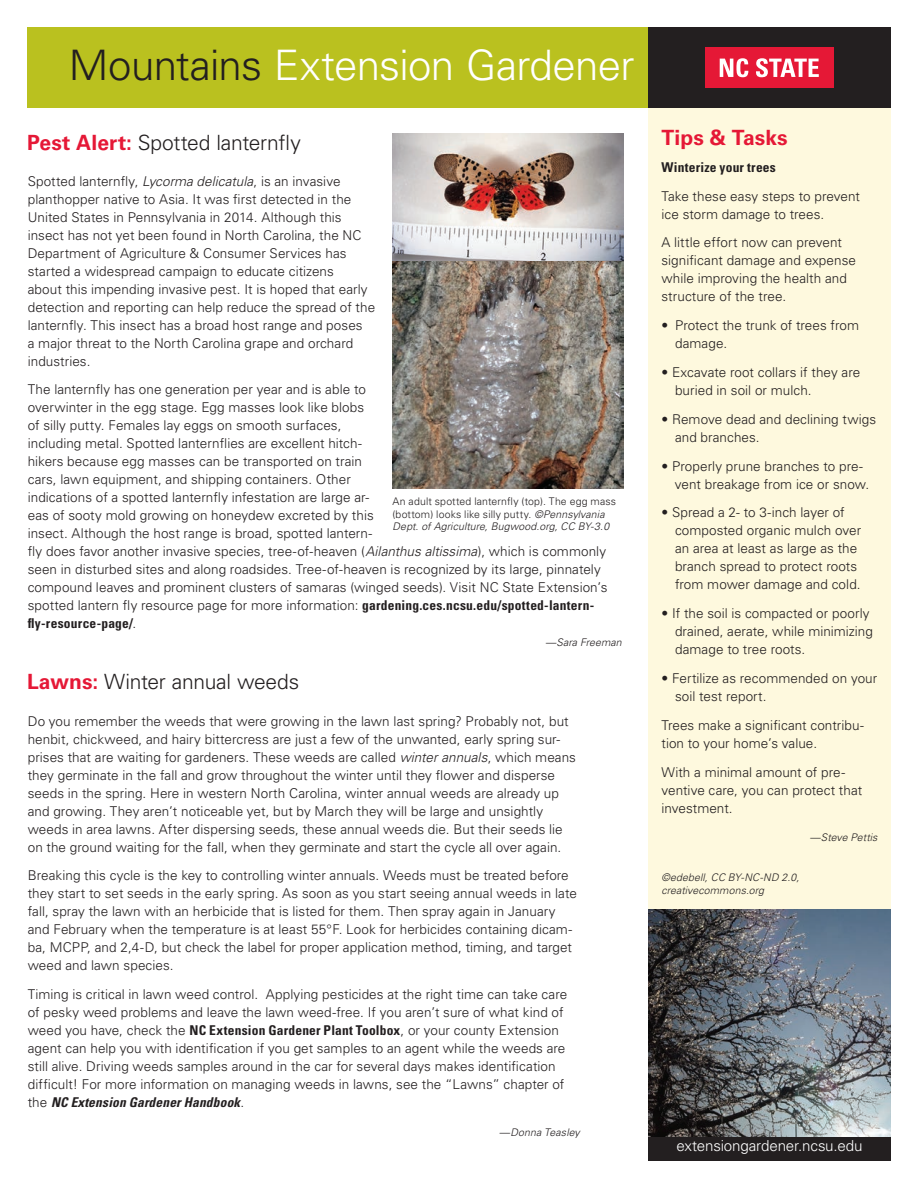
<style>
.page{position:relative;width:918px;height:1188px;background:#fff}
.page>*{position:absolute;margin:0;border:0;box-sizing:border-box;transform-origin:0 0}
.t1{font:300 42px "Univers LT Std";letter-spacing:-.015em;color:#fff}
.Section_Head_2015{font:300 21px "Univers LT Std";letter-spacing:-.01em;color:#231f20}
.t2{font:700 21px "Univers LT Std";letter-spacing:.005em;color:#e51836}
.t3{font:300 15.15px "Univers LT Std";letter-spacing:-.01em;color:#fff}
._2015_Body_Text{font:300 13.5px/18px "Univers LT Std";letter-spacing:.005em;color:#231f20}
._2015_Tips{font:300 13.5px/18px "Univers LT Std";letter-spacing:.005em;color:#231f20}
._2015_Body_Text-2{font:700 condensed 13.5px "Univers LT Std";letter-spacing:.015em;color:#231f20}
._2015_Byline{font:300 10.5px/12.6px "Univers LT Std";letter-spacing:.015em;color:#231f20}
._2015_Body_Text-3{font:italic 300 10.5px/12.6px "Univers LT Std";letter-spacing:.015em;color:#231f20}
._2015_Byline-2{font:italic 300 10.5px "Univers LT Std";letter-spacing:.01em;color:#231f20}
.s1{color:#231f20}
.s2{font-weight:700;color:#e51836}
.s3{font-style:italic}
.s4{font-weight:700;font-stretch:condensed}
.s5{font-weight:700;font-style:italic;font-stretch:condensed}
</style>
<div class="page">
<div style="left:27px;top:27px;width:621px;height:81px;background:#bac11f"></div>
<div style="left:648px;top:27px;width:243px;height:81px;background:#231f20"></div>
<div style="left:705px;top:48px;width:129px;height:40px;background:#e51836"></div>
<svg style="left:720px;top:58px;width:28px;height:19px"></svg>
<svg style="left:756px;top:58px;width:63px;height:19px"></svg>
<div style="left:648px;top:1127px;width:243px;height:34px;background:#231f20"></div>
<div style="left:648px;top:108px;width:243px;height:1027px;background:#fef9de"></div>
<img style="left:648px;top:909px;width:243px;height:227px">
<img style="left:393px;top:134px;width:231px;height:354px">
<p class="t1" style="left:69px;top:40px;width:567px"><span class="s1">Mountains</span> Extension Gardener</p>
<p class="Section_Head_2015" style="left:27px;top:130px;width:275px"><span class="s2">Pest Alert:</span> Spotted lanternfly</p>
<p class="_2015_Body_Text" style="left:28px;top:172px;width:349px">Spotted lanternfly, <span class="s3">Lycorma delicatula</span>, is an invasive planthopper native to Asia. It was first detected in the United States in Pennsylvania in 2014. Although this insect has not yet been found in North Carolina, the NC Department of Agriculture &amp; Consumer Services has started a widespread campaign to educate citizens<br>about this impending invasive pest. It is hoped that early detection and reporting can help reduce the spread of the lanternfly. This insect has a broad host range and poses<br>a major threat to the North Carolina grape and orchard industries.</p>
<p class="_2015_Body_Text" style="left:28px;top:381px;width:581px">The lanternfly has one generation per year and is able to<br>overwinter in the egg stage. Egg masses look like blobs<br>of silly putty. Females lay eggs on smooth surfaces,<br>including metal. Spotted lanternflies are excellent hitch-<br>hikers because egg masses can be transported on train<br>cars, lawn equipment, and shipping containers. Other<br>indications of a spotted lanternfly infestation are large ar-<br>eas of sooty mold growing on honeydew excreted by this<br>insect. Although the host range is broad, spotted lantern-<br>fly does favor another invasive species, tree-of-heaven (<span class="s3">Ailanthus altissima</span>), which is commonly seen in disturbed sites and along roadsides. Tree-of-heaven is recognized by its large, pinnately compound leaves and prominent clusters of samaras (winged seeds). Visit NC State Extension’s spotted lantern fly resource page for more information: <span class="s4">gardening.ces.ncsu.edu/spotted-lantern&shy;fly-resource-page/</span>.</p>
<p class="_2015_Byline-2" style="left:545px;top:636px;width:78px">—Sara Freeman</p>
<p class="_2015_Byline" style="left:393px;top:495px;width:225px">An adult spotted lanternfly (top). The egg mass (bottom) looks like silly putty. <span class="s3">©Pennsylvania<br>Dept. of Agriculture, Bugwood.org, CC BY-3.0</span></p>
<p class="Section_Head_2015" style="left:27px;top:669px;width:274px"><span class="s2">Lawns:</span> Winter annual weeds</p>
<p class="_2015_Body_Text" style="left:28px;top:712px;width:550px">Do you remember the weeds that were growing in the lawn last spring? Probably not, but henbit, chickweed, and hairy bittercress are just a few of the unwanted, early spring sur&shy;prises that are waiting for gardeners. These weeds are called <span class="s3">winter annuals</span>, which means they germinate in the fall and grow throughout the winter until they flower and disperse seeds in the spring. Here in western North Carolina, winter annual weeds are already up and growing. They aren’t noticeable yet, but by March they will be large and unsightly weeds in area lawns. After dispersing seeds, these annual weeds die. But their seeds lie on the ground waiting for the fall, when they germinate and start the cycle all over again.</p>
<p class="_2015_Body_Text" style="left:28px;top:867px;width:551px">Breaking this cycle is the key to controlling winter annuals. Weeds must be treated before they start to set seeds in the early spring. As soon as you start seeing annual weeds in late fall, spray the lawn with an herbicide that is listed for them. Then spray again in January and February when the temperature is at least 55°F. Look for herbicides containing dicam&shy;ba, MCPP, and 2,4-D, but check the label for proper application method, timing, and target weed and lawn species.</p>
<p class="_2015_Body_Text" style="left:28px;top:985px;width:541px">Timing is critical in lawn weed control. Applying pesticides at the right time can take care of pesky weed problems and leave the lawn weed-free. If you aren’t sure of what kind of weed you have, check the <span class="s4">NC Extension Gardener Plant Toolbox</span>, or your county Extension agent can help you with identification if you get samples to an agent while the weeds are still alive. Driving weeds samples around in the car for several days makes identification difficult! For more information on managing weeds in lawns, see the “Lawns” chapter of the <span class="s5">NC Extension Gardener Handbook</span>.</p>
<p class="_2015_Byline-2" style="left:499px;top:1126px;width:82px">—Donna Teasley</p>
<p class="t2" style="left:662px;top:125px;width:128px">Tips &amp; Tasks</p>
<p class="_2015_Body_Text-2" style="left:662px;top:159px;width:116px">Winterize your trees</p>
<p class="_2015_Body_Text" style="left:662px;top:187px;width:200px">Take these easy steps to prevent ice storm damage to trees.</p>
<p class="_2015_Body_Text" style="left:662px;top:234px;width:196px">A little effort now can prevent significant damage and expense while improving the health and structure of the tree.</p>
<p class="_2015_Tips" style="left:675px;top:316px;width:186px;text-indent:-14px">• Protect the trunk of trees from damage.</p>
<p class="_2015_Tips" style="left:675px;top:363px;width:187px;text-indent:-14px">• Excavate root collars if they are buried in soil or mulch.</p>
<p class="_2015_Tips" style="left:675px;top:410px;width:203px;text-indent:-14px">• Remove dead and declining twigs and branches.</p>
<p class="_2015_Tips" style="left:675px;top:457px;width:196px;text-indent:-13px">• Properly prune branches to pre&shy;vent breakage from ice or snow.</p>
<p class="_2015_Tips" style="left:675px;top:504px;width:188px;text-indent:-14px">• Spread a 2- to 3-inch layer of composted organic mulch over an area at least as large as the branch spread to protect roots from mower damage and cold.</p>
<p class="_2015_Tips" style="left:675px;top:604px;width:199px;text-indent:-14px">• If the soil is compacted or poorly drained, aerate, while minimizing damage to tree roots.</p>
<p class="_2015_Tips" style="left:675px;top:669px;width:204px;text-indent:-14px">• Fertilize as recommended on your soil test report.</p>
<p class="_2015_Body_Text" style="left:662px;top:716px;width:204px">Trees make a significant contribu&shy;tion to your home’s value.</p>
<p class="_2015_Body_Text" style="left:662px;top:763px;width:202px">With a minimal amount of pre&shy;ventive care, you can protect that investment.</p>
<p class="_2015_Byline-2" style="left:810px;top:831px;width:69px">—Steve Pettis</p>
<p class="_2015_Body_Text-3" style="left:662px;top:871px;width:140px">©edebell, CC BY-NC-ND 2.0, creativecommons.org</p>
<p class="t3" style="left:677px;top:1136px;width:187px">extensiongardener.ncsu.edu</p>
</div>
